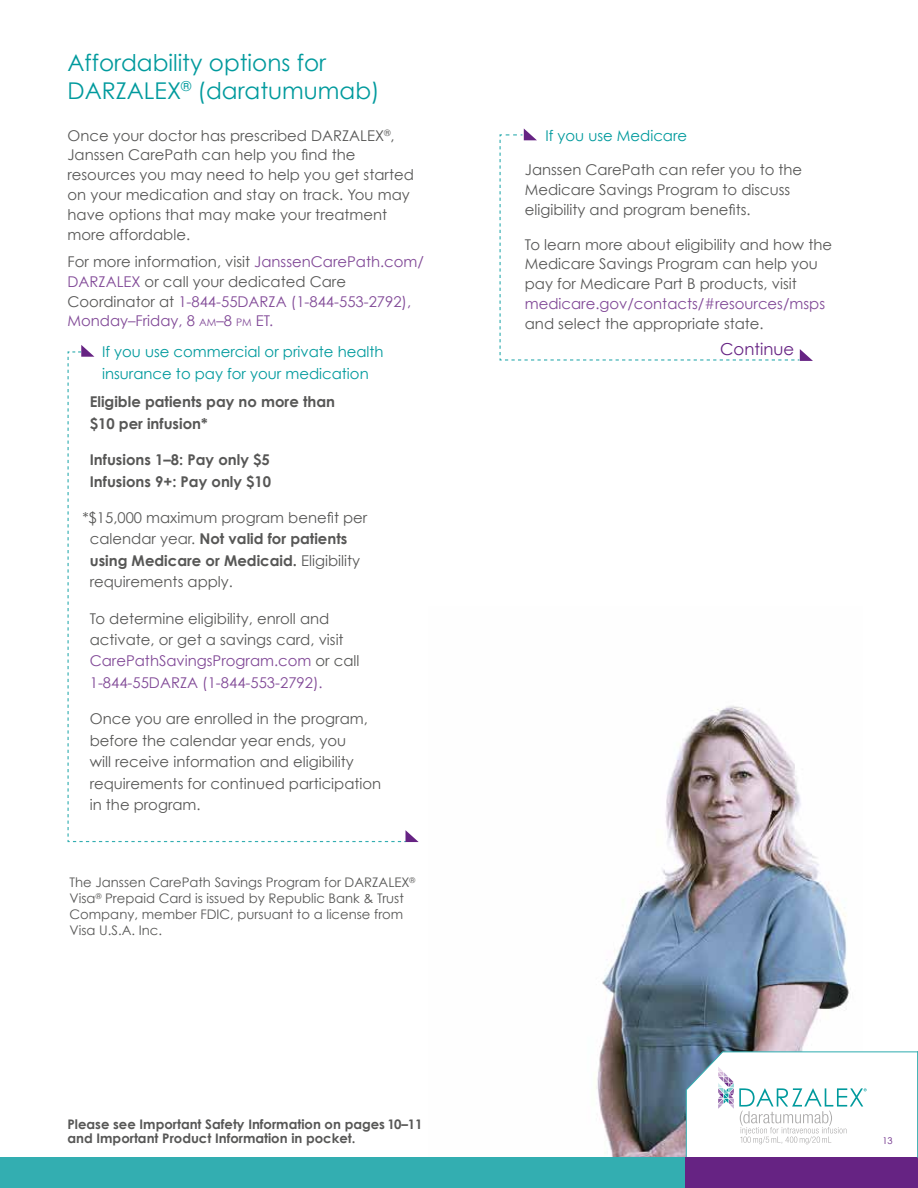
<style>
.page{position:relative;width:918px;height:1188px;background:#fff}
.page>*{position:absolute;margin:0;border:0;box-sizing:border-box;transform-origin:0 0}
.t1{font:23.1px/27.8px "Century Gothic";color:#009a9d}
.t2{font:16.5px "Century Gothic";color:#662383}
.t3{font:14.85px/21.5px "Century Gothic";color:#575756}
.t4{font:14.85px/19.8px "Century Gothic";color:#814997}
.t5{font:700 14.85px/21.5px "Century Gothic";color:#575756}
.t6{font:14.85px/21.5px "Century Gothic";color:#009a9d}
.t7{font:13.2px/15.9px "Century Gothic";color:#575756}
.t8{font:700 13.2px/14.9px "Century Gothic";color:#575756}
.t9{font:9.3px "Century Gothic";color:#662383}
.s1{color:#575756}
.s2{font-size:10.35px}
.s3{font-weight:700}
.s4{color:#814997}
</style>
<div class="page">
<img style="left:429px;top:705px;width:422px;height:453px">
<div style="left:0;top:1158px;width:707px;height:30px;background:#33aeb1"></div>
<div style="left:686px;top:1158px;width:232px;height:30px;background:#662383"></div>
<svg style="left:685px;top:1051px;width:232px;height:118px"></svg>
<svg style="left:500px;top:128px;width:313px;height:233px"></svg>
<svg style="left:67px;top:345px;width:352px;height:497px"></svg>
<hr style="left:917px;top:1051px;width:1px;height:107px;background:#33aeb1">
<h1 class="t1" style="left:68px;top:49px;width:314px">Affordability options for<br>DARZALEX<sup>®</sup> (daratumumab)</h1>
<p class="t3" style="left:68px;top:125px;width:348px;line-height:19.8px">Once your doctor has prescribed DARZALEX<sup>®</sup>, Janssen CarePath can help you find the resources you may need to help you get started on your medication and stay on track. You may have options that may make your treatment more affordable.</p>
<p class="t4" style="left:68px;top:251px;width:358px"><span class="s1">For more information, visit</span> JanssenCarePath.com/ DARZALEX <span class="s1">or call your dedicated Care Coordinator at</span> 1-844-55DARZA (1-844-553-2792), Monday–Friday, 8 <span class="s2">AM</span>–8 <span class="s2">PM</span> ET.</p>
<p class="t6" style="left:102px;top:341px;width:283px">If you use commercial or private health insurance to pay for your medication</p>
<p class="t5" style="left:90px;top:391px;width:247px">Eligible patients pay no more than $10 per infusion*</p>
<p class="t5" style="left:90px;top:449px;width:183px">Infusions 1–8: Pay only $5<br>Infusions 9+: Pay only $10</p>
<p class="t3" style="left:90px;top:507px;width:279px;text-indent:-7px">*$15,000 maximum program benefit per calendar year. <span class="s3">Not valid for patients using Medicare or Medicaid.</span> Eligibility requirements apply.</p>
<p class="t3" style="left:90px;top:607px;width:271px">To determine eligibility, enroll and activate, or get a savings card, visit <span class="s4">CarePathSavingsProgram.com</span> or call <span class="s4">1-844-55DARZA (1-844-553-2792).</span></p>
<p class="t3" style="left:90px;top:708px;width:293px">Once you are enrolled in the program, before the calendar year ends, you<br>will receive information and eligibility requirements for continued participation in the program.</p>
<p class="t7" style="left:70px;top:874px;width:347px">The Janssen CarePath Savings Program for DARZALEX<sup>® </sup>Visa<sup>®</sup> Prepaid Card is issued by Republic Bank &amp; Trust Company, member FDIC, pursuant to a license from Visa U.S.A. Inc.</p>
<p class="t8" style="left:68px;top:1116px;width:357px">Please see Important Safety Information on pages 10–11 and Important Product Information in pocket.</p>
<p class="t6" style="left:545px;top:124px;width:143px">If you use Medicare</p>
<p class="t3" style="left:525px;top:160px;width:279px;line-height:19.8px">Janssen CarePath can refer you to the<br>Medicare Savings Program to discuss eligibility and program benefits.</p>
<p class="t3" style="left:525px;top:234px;width:309px;line-height:19.8px">To learn more about eligibility and how the<br>Medicare Savings Program can help you pay for Medicare Part B products, visit</p>
<p class="t4" style="left:525px;top:294px;width:302px">medicare.gov/contacts/#resources/msps</p>
<p class="t3" style="left:525px;top:313px;width:240px">and select the appropriate state.</p>
<p class="t2" style="left:720px;top:339px;width:76px">Continue</p>
<p class="t9" style="left:882px;top:1134px;width:12px">13</p>
</div>
